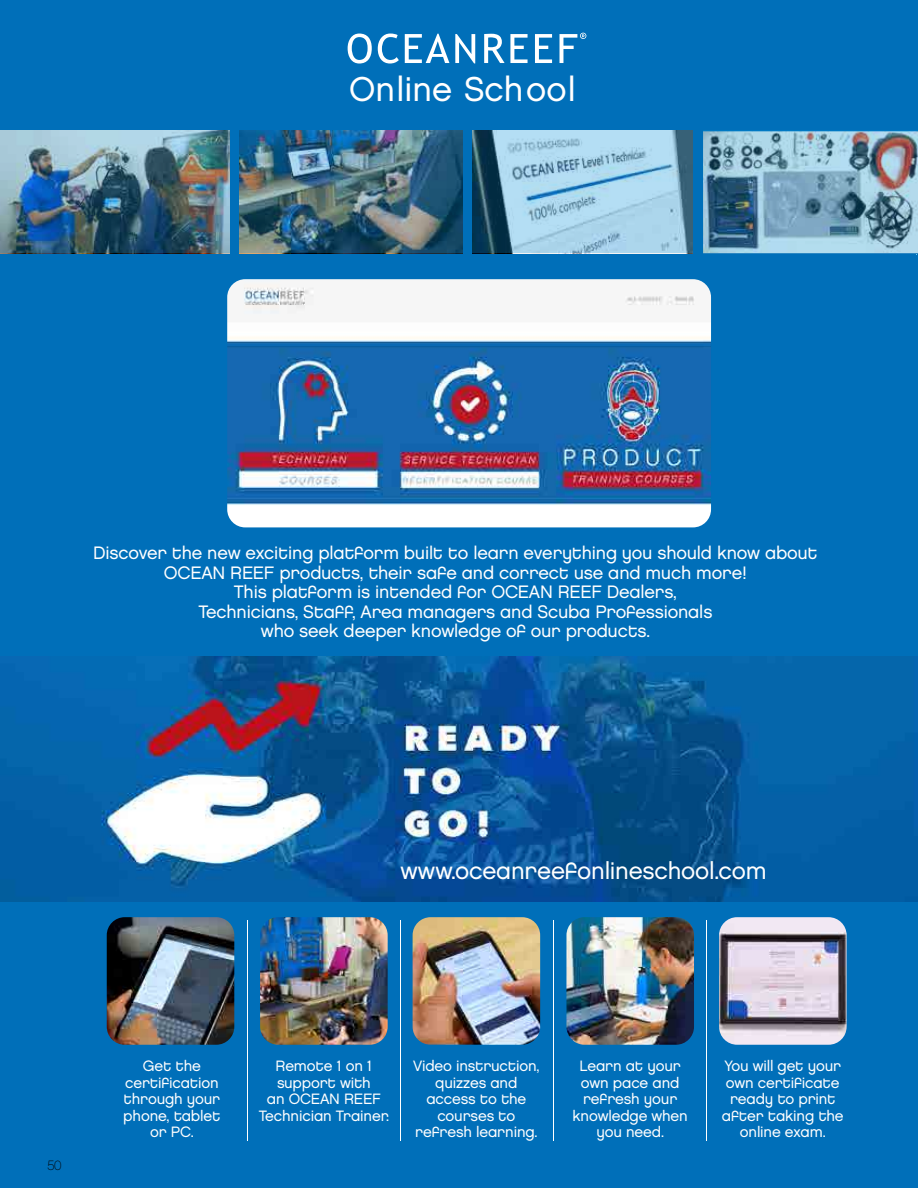
<style>
.page{position:relative;width:918px;height:1188px;background:#006fb9}
.page>*{position:absolute;margin:0;border:0;box-sizing:border-box;transform-origin:0 0}
.t1{font:34.2px "Chalet London Nineteen Eighty";color:#fff}
.t2{font:24px "Chalet London Nineteen Eighty";letter-spacing:-.01em;color:#fff}
.t3{font:18px/19.5px "Chalet London Nineteen Eighty";letter-spacing:-.01em;color:#fff;text-align:center}
.t4{font:15px/16.5px "Chalet London Nineteen Eighty";letter-spacing:-.01em;color:#fff;text-align:center}
.t5{font:13.5px "Chalet Paris Nineteen Sixty";color:#000}
</style>
<div class="page">
<img style="left:0;top:657px;width:918px;height:244px">
<svg style="left:348px;top:34px;width:24px;height:30px"></svg>
<svg style="left:378px;top:34px;width:21px;height:30px"></svg>
<svg style="left:405px;top:34px;width:44px;height:29px"></svg>
<svg style="left:455px;top:34px;width:20px;height:29px"></svg>
<svg style="left:484px;top:34px;width:44px;height:29px"></svg>
<svg style="left:535px;top:34px;width:17px;height:29px"></svg>
<svg style="left:560px;top:33px;width:26px;height:30px"></svg>
<hr style="left:247px;top:920px;width:1px;height:221px;background:#fff">
<hr style="left:706px;top:920px;width:1px;height:221px;background:#fff">
<hr style="left:400px;top:920px;width:1px;height:221px;background:#fff">
<hr style="left:554px;top:920px;width:1px;height:221px;background:#fff">
<img style="left:719px;top:917px;width:128px;height:128px">
<img style="left:566px;top:917px;width:128px;height:128px">
<img style="left:413px;top:917px;width:127px;height:128px">
<img style="left:260px;top:917px;width:128px;height:128px">
<img style="left:107px;top:917px;width:127px;height:128px">
<img style="left:227px;top:279px;width:484px;height:248px">
<img style="left:239px;top:130px;width:224px;height:123px">
<img style="left:0;top:130px;width:230px;height:123px">
<svg style="left:473px;top:130px;width:220px;height:123px;background:#8bb6cd"></svg>
<img style="left:703px;top:131px;width:215px;height:122px">
<h1 class="t1" style="left:349px;top:68px;width:228px">Online School</h1>
<p class="t3" style="left:93px;top:543px;width:726px">Discover the new exciting platform built to learn everything you should know about OCEAN REEF products, their safe and correct use and much more!<br>This platform is intended for OCEAN REEF Dealers,<br>Technicians, Staff, Area managers and Scuba Professionals<br>who seek deeper knowledge of our products.</p>
<h2 class="t2" style="left:400px;top:856px;width:368px">www.oceanreefonlineschool.com</h2>
<p class="t5" style="left:47px;top:1157px;width:16px">50</p>
<p class="t4" style="left:123px;top:1057px;width:99px">Get the certification through your phone, tablet or PC.</p>
<p class="t4" style="left:259px;top:1057px;width:132px">Remote 1 on 1 support with<br>an OCEAN REEF<br>Technician Trainer.</p>
<p class="t4" style="left:413px;top:1057px;width:128px">Video instruction, quizzes and access to the courses to refresh learning.</p>
<p class="t4" style="left:573px;top:1057px;width:117px">Learn at your own pace and refresh your knowledge when you need.</p>
<p class="t4" style="left:722px;top:1057px;width:123px">You will get your own certificate ready to print after taking the online exam.</p>
</div>
